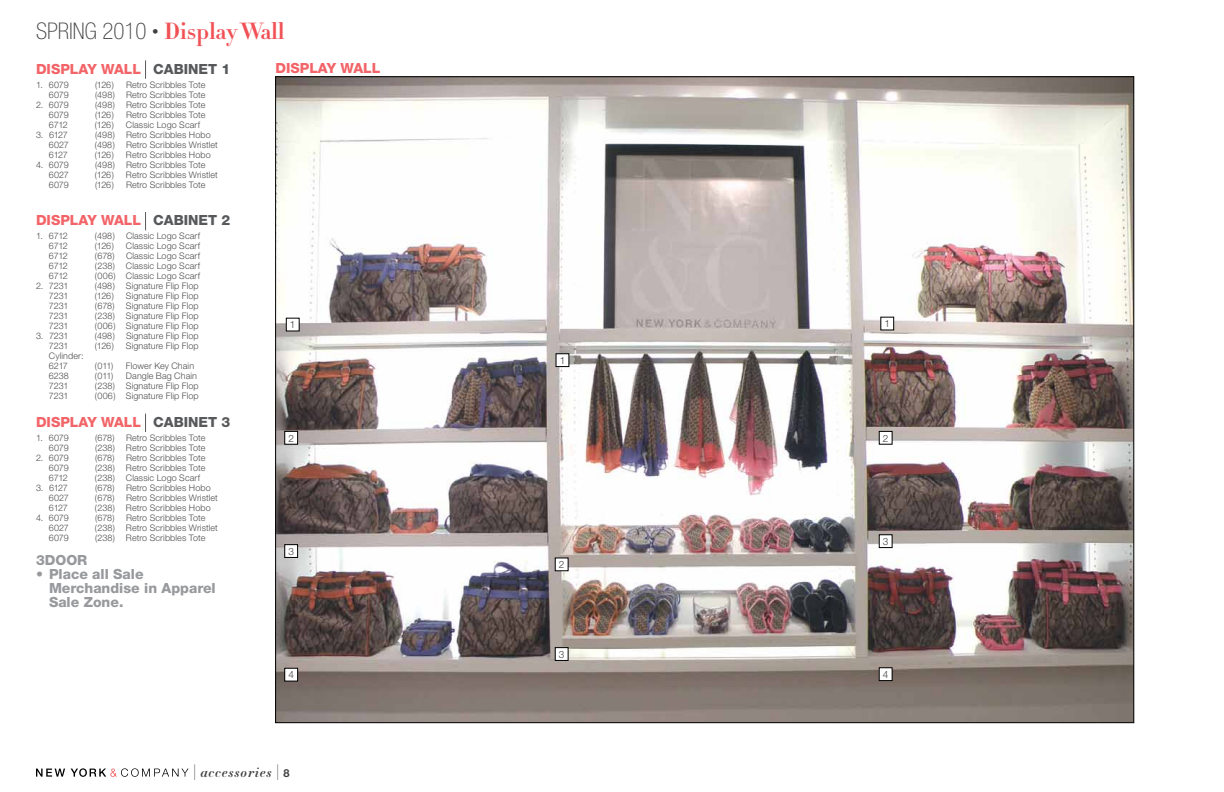
<style>
.page{position:relative;width:1224px;height:792px;background:#fff}
.page>*{position:absolute;margin:0;border:0;box-sizing:border-box;transform-origin:0 0}
.t1{font:23px "Didot HTF B06 Bold";letter-spacing:-.01em;color:#f15155}
.t2{font:800 14px/14px "Helvetica Neue";color:#97999c}
.t3{font:800 14px "Helvetica Neue";letter-spacing:-.035em;color:#f26468}
.t4{font:800 14px "Helvetica Neue";color:#58595b}
.t5{font:14px "Didot HTF B11 Bold Ital";letter-spacing:.05em;color:#414042}
.t6{font:300 10px "Helvetica Neue";color:#414042}
.t7{font:300 9px/10px "Helvetica Neue";letter-spacing:.01em;color:#4d4d4f}
.s1{font-family:"Helvetica Neue";font-weight:100;font-stretch:condensed;color:#414042}
.s2{font-family:"Helvetica Neue";font-weight:100;font-stretch:condensed;font-size:13px;color:#414042}
.s3{font-family:"Helvetica Neue";font-weight:900;font-stretch:condensed;font-size:22px}
.s4{font-family:"Helvetica Neue";font-weight:700;font-size:11px}
</style>
<div class="page">
<svg style="left:36px;top:769px;width:29px;height:8px"></svg>
<svg style="left:71px;top:768px;width:118px;height:9px"></svg>
<svg style="left:145px;top:60px;width:1px;height:19px"></svg>
<svg style="left:145px;top:212px;width:1px;height:18px"></svg>
<svg style="left:145px;top:414px;width:1px;height:18px"></svg>
<img style="left:277px;top:79px;width:855px;height:642px">
<div style="left:286px;top:318px;width:13px;height:13px;background:#fff"></div>
<div style="left:286px;top:318px;width:13px;height:13px;border:1px solid #000"></div>
<div style="left:556px;top:354px;width:13px;height:13px;background:#fff"></div>
<div style="left:556px;top:354px;width:13px;height:13px;border:1px solid #000"></div>
<div style="left:881px;top:317px;width:13px;height:13px;background:#fff"></div>
<div style="left:881px;top:317px;width:13px;height:13px;border:1px solid #000"></div>
<div style="left:285px;top:545px;width:13px;height:12px;background:#fff"></div>
<div style="left:284px;top:544px;width:14px;height:14px;border:1px solid #000"></div>
<div style="left:555px;top:648px;width:13px;height:12px;background:#fff"></div>
<div style="left:555px;top:647px;width:13px;height:14px;border:1px solid #000"></div>
<div style="left:879px;top:535px;width:13px;height:13px;background:#fff"></div>
<div style="left:879px;top:535px;width:13px;height:13px;border:1px solid #000"></div>
<div style="left:285px;top:431px;width:13px;height:13px;background:#fff"></div>
<div style="left:284px;top:431px;width:14px;height:13px;border:1px solid #000"></div>
<div style="left:555px;top:558px;width:13px;height:13px;background:#fff"></div>
<div style="left:879px;top:431px;width:13px;height:13px;background:#fff"></div>
<div style="left:879px;top:431px;width:13px;height:13px;border:1px solid #000"></div>
<div style="left:285px;top:668px;width:13px;height:13px;background:#fff"></div>
<div style="left:284px;top:668px;width:14px;height:13px;border:1px solid #000"></div>
<div style="left:879px;top:668px;width:13px;height:13px;background:#fff"></div>
<div style="left:879px;top:668px;width:13px;height:13px;border:1px solid #000"></div>
<h1 class="t1" style="left:36px;top:17px;width:250px"><span class="s1">SPRI NG 2010</span> <span class="s2">•</span> Display Wall</h1>
<h2 class="t3" style="left:36px;top:60px;width:10px">Displ</h2>
<h2 class="t3" style="left:79px;top:60px;width:55px">ay Wall</h2>
<h2 class="t4" style="left:153px;top:60px;width:30px">Cabinet</h2>
<h2 class="t4" style="left:222px;top:60px;width:10px">1</h2>
<p class="t7" style="left:36px;top:79px;width:34px">1. 6079</p>
<p class="t7" style="left:95px;top:79px;width:20px">(126)</p>
<p class="t7" style="left:126px;top:79px;width:81px">Retro Scribbles Tote</p>
<p class="t7" style="left:49px;top:89px;width:21px">6079</p>
<p class="t7" style="left:95px;top:89px;width:112px">(498) Retro Scribbles Tote</p>
<p class="t7" style="left:36px;top:99px;width:34px">2. 6079</p>
<p class="t7" style="left:95px;top:99px;width:112px">(498) Retro Scribbles Tote</p>
<p class="t7" style="left:49px;top:109px;width:21px">6079</p>
<p class="t7" style="left:95px;top:109px;width:20px">(126)</p>
<p class="t7" style="left:126px;top:109px;width:81px">Retro Scribbles Tote</p>
<p class="t7" style="left:49px;top:119px;width:20px">6712</p>
<p class="t7" style="left:95px;top:119px;width:20px">(126)</p>
<p class="t7" style="left:126px;top:119px;width:76px">Classic Logo Scarf</p>
<p class="t7" style="left:36px;top:129px;width:33px">3. 6127</p>
<p class="t7" style="left:95px;top:129px;width:117px">(498) Retro Scribbles Hobo</p>
<p class="t7" style="left:49px;top:139px;width:21px">6027</p>
<p class="t7" style="left:95px;top:139px;width:124px">(498) Retro Scribbles Wristlet</p>
<p class="t7" style="left:49px;top:149px;width:20px">6127</p>
<p class="t7" style="left:95px;top:149px;width:20px">(126)</p>
<p class="t7" style="left:126px;top:149px;width:86px">Retro Scribbles Hobo</p>
<p class="t7" style="left:36px;top:159px;width:34px">4. 6079</p>
<p class="t7" style="left:95px;top:159px;width:112px">(498) Retro Scribbles Tote</p>
<p class="t7" style="left:49px;top:169px;width:21px">6027</p>
<p class="t7" style="left:95px;top:169px;width:20px">(126)</p>
<p class="t7" style="left:126px;top:169px;width:93px">Retro Scribbles Wristlet</p>
<p class="t7" style="left:49px;top:179px;width:21px">6079</p>
<p class="t7" style="left:95px;top:179px;width:20px">(126)</p>
<p class="t7" style="left:126px;top:179px;width:81px">Retro Scribbles Tote</p>
<h2 class="t3" style="left:36px;top:212px;width:10px">Displ</h2>
<h2 class="t3" style="left:79px;top:212px;width:55px">ay Wall</h2>
<h2 class="t4" style="left:153px;top:212px;width:30px">Cabinet</h2>
<h2 class="t4" style="left:222px;top:212px;width:10px">2</h2>
<p class="t7" style="left:36px;top:231px;width:33px">1. 6712</p>
<p class="t7" style="left:95px;top:231px;width:107px">(498) Classic Logo Scarf</p>
<p class="t7" style="left:49px;top:241px;width:20px">6712</p>
<p class="t7" style="left:95px;top:241px;width:20px">(126)</p>
<p class="t7" style="left:126px;top:241px;width:76px">Classic Logo Scarf</p>
<p class="t7" style="left:49px;top:251px;width:20px">6712</p>
<p class="t7" style="left:95px;top:251px;width:21px">(678)</p>
<p class="t7" style="left:126px;top:251px;width:76px">Classic Logo Scarf</p>
<p class="t7" style="left:49px;top:261px;width:20px">6712</p>
<p class="t7" style="left:95px;top:261px;width:107px">(238) Classic Logo Scarf</p>
<p class="t7" style="left:49px;top:271px;width:20px">6712</p>
<p class="t7" style="left:95px;top:271px;width:107px">(006) Classic Logo Scarf</p>
<p class="t7" style="left:36px;top:281px;width:34px">2. 7231</p>
<p class="t7" style="left:95px;top:281px;width:105px">(498) Signature Flip Flop</p>
<p class="t7" style="left:49px;top:291px;width:21px">7231</p>
<p class="t7" style="left:95px;top:291px;width:20px">(126)</p>
<p class="t7" style="left:126px;top:291px;width:74px">Signature Flip Flop</p>
<p class="t7" style="left:49px;top:301px;width:21px">7231</p>
<p class="t7" style="left:95px;top:301px;width:21px">(678)</p>
<p class="t7" style="left:126px;top:301px;width:74px">Signature Flip Flop</p>
<p class="t7" style="left:49px;top:311px;width:21px">7231</p>
<p class="t7" style="left:95px;top:311px;width:105px">(238) Signature Flip Flop</p>
<p class="t7" style="left:49px;top:321px;width:21px">7231</p>
<p class="t7" style="left:95px;top:321px;width:105px">(006) Signature Flip Flop</p>
<p class="t7" style="left:36px;top:331px;width:34px">3. 7231</p>
<p class="t7" style="left:95px;top:331px;width:105px">(498) Signature Flip Flop</p>
<p class="t7" style="left:49px;top:341px;width:21px">7231</p>
<p class="t7" style="left:95px;top:341px;width:20px">(126)</p>
<p class="t7" style="left:126px;top:341px;width:74px">Signature Flip Flop</p>
<p class="t7" style="left:49px;top:351px;width:36px">Cylinder:<br>6217</p>
<p class="t7" style="left:95px;top:361px;width:20px">(011)</p>
<p class="t7" style="left:126px;top:361px;width:70px">Flower Key Chain</p>
<p class="t7" style="left:49px;top:371px;width:21px">6238</p>
<p class="t7" style="left:95px;top:371px;width:20px">(011)</p>
<p class="t7" style="left:126px;top:371px;width:73px">Dangle Bag Chain</p>
<p class="t7" style="left:49px;top:381px;width:21px">7231</p>
<p class="t7" style="left:95px;top:381px;width:105px">(238) Signature Flip Flop</p>
<p class="t7" style="left:49px;top:391px;width:21px">7231</p>
<p class="t7" style="left:95px;top:391px;width:105px">(006) Signature Flip Flop</p>
<h2 class="t3" style="left:36px;top:414px;width:10px">Displ</h2>
<h2 class="t3" style="left:79px;top:414px;width:55px">ay Wall</h2>
<h2 class="t4" style="left:153px;top:414px;width:30px">Cabinet</h2>
<h2 class="t4" style="left:222px;top:414px;width:10px">3</h2>
<p class="t7" style="left:36px;top:433px;width:34px">1. 6079</p>
<p class="t7" style="left:95px;top:433px;width:21px">(678)</p>
<p class="t7" style="left:126px;top:433px;width:81px">Retro Scribbles Tote</p>
<p class="t7" style="left:49px;top:443px;width:21px">6079</p>
<p class="t7" style="left:95px;top:443px;width:112px">(238) Retro Scribbles Tote</p>
<p class="t7" style="left:36px;top:453px;width:34px">2. 6079</p>
<p class="t7" style="left:95px;top:453px;width:21px">(678)</p>
<p class="t7" style="left:126px;top:453px;width:81px">Retro Scribbles Tote</p>
<p class="t7" style="left:49px;top:463px;width:21px">6079</p>
<p class="t7" style="left:95px;top:463px;width:112px">(238) Retro Scribbles Tote</p>
<p class="t7" style="left:49px;top:473px;width:20px">6712</p>
<p class="t7" style="left:95px;top:473px;width:107px">(238) Classic Logo Scarf</p>
<p class="t7" style="left:36px;top:483px;width:33px">3. 6127</p>
<p class="t7" style="left:95px;top:483px;width:21px">(678)</p>
<p class="t7" style="left:126px;top:483px;width:86px">Retro Scribbles Hobo</p>
<p class="t7" style="left:49px;top:493px;width:21px">6027</p>
<p class="t7" style="left:95px;top:493px;width:21px">(678)</p>
<p class="t7" style="left:126px;top:493px;width:93px">Retro Scribbles Wristlet</p>
<p class="t7" style="left:49px;top:503px;width:20px">6127</p>
<p class="t7" style="left:95px;top:503px;width:117px">(238) Retro Scribbles Hobo</p>
<p class="t7" style="left:36px;top:513px;width:34px">4. 6079</p>
<p class="t7" style="left:95px;top:513px;width:21px">(678)</p>
<p class="t7" style="left:126px;top:513px;width:81px">Retro Scribbles Tote</p>
<p class="t7" style="left:49px;top:523px;width:21px">6027</p>
<p class="t7" style="left:95px;top:523px;width:124px">(238) Retro Scribbles Wristlet</p>
<p class="t7" style="left:49px;top:533px;width:21px">6079</p>
<p class="t7" style="left:95px;top:533px;width:112px">(238) Retro Scribbles Tote</p>
<h2 class="t2" style="left:36px;top:553px;width:53px">3DOOR</h2>
<h2 class="t2" style="left:49px;top:567px;width:168px;text-indent:-13px">• Place all Sale<br>Merchandise in Apparel<br>Sale Zone.</h2>
<h2 class="t3" style="left:275px;top:60px;width:10px">Displ</h2>
<h2 class="t3" style="left:318px;top:60px;width:55px">ay Wall</h2>
<p class="t6" style="left:290px;top:319px;width:7px">1</p>
<p class="t6" style="left:288px;top:432px;width:7px">2</p>
<p class="t6" style="left:288px;top:545px;width:7px">3</p>
<p class="t6" style="left:560px;top:354px;width:7px">1</p>
<p class="t6" style="left:559px;top:559px;width:7px">2</p>
<p class="t6" style="left:559px;top:648px;width:7px">3</p>
<p class="t6" style="left:884px;top:318px;width:7px">1</p>
<p class="t6" style="left:883px;top:432px;width:7px">2</p>
<p class="t6" style="left:883px;top:535px;width:7px">3</p>
<p class="t6" style="left:288px;top:669px;width:7px">4</p>
<p class="t6" style="left:883px;top:668px;width:7px">4</p>
<h2 class="t5" style="left:193px;top:763px;width:98px"><span class="s3">I</span> accessories <span class="s3">I</span> <span class="s4">8</span></h2>
</div>
